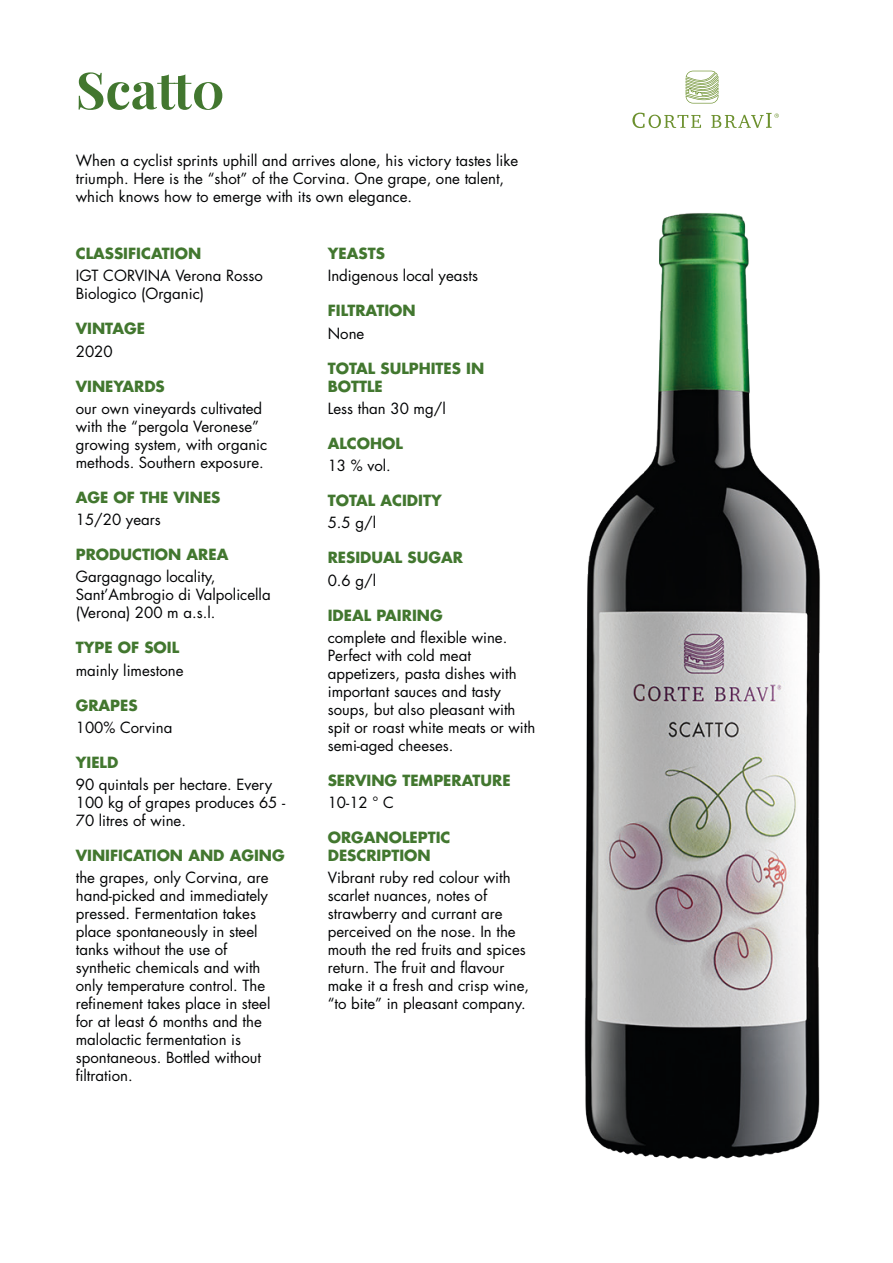
<style>
.page{position:relative;width:893px;height:1263px;background:#fff}
.page>*{position:absolute;margin:0;border:0;box-sizing:border-box;transform-origin:0 0}
.t1{font:700 51px "Playfair Display";color:#42772f}
.Stile_di_paragrafo_7{font:15px/18px "Futura Std";color:#020304}
.Stile_di_paragrafo_6{font:700 15px/18px "Futura Std";color:#42772f}
.Stile_di_paragrafo_6-2{font:15px/18px "Futura Std";color:#020304}
</style>
<div class="page">
<svg style="left:632px;top:113px;width:69px;height:15px"></svg>
<svg style="left:686px;top:71px;width:32px;height:32px"></svg>
<svg style="left:711px;top:113px;width:68px;height:15px"></svg>
<img style="left:584px;top:213px;width:236px;height:946px">
<p class="t1" style="left:76px;top:50px;width:150px">Scatt0</p>
<p class="Stile_di_paragrafo_6-2" style="left:76px;top:152px;width:444px">When a cyclist sprints uphill and arrives alone, his victory tastes like triumph. Here is the “shot” of the Corvina. One grape, one talent, which knows how to emerge with its own elegance.</p>
<p class="Stile_di_paragrafo_6" style="left:76px;top:244px;width:127px">CLASSIFICATION</p>
<p class="Stile_di_paragrafo_7" style="left:76px;top:267px;width:189px">IGT CORVINA Verona Rosso<br>Biologico (Organic)</p>
<p class="Stile_di_paragrafo_6" style="left:76px;top:319px;width:71px">VINTAGE</p>
<p class="Stile_di_paragrafo_7" style="left:76px;top:342px;width:38px">2020</p>
<p class="Stile_di_paragrafo_6" style="left:76px;top:377px;width:91px">VINEYARDS</p>
<p class="Stile_di_paragrafo_7" style="left:76px;top:399px;width:193px">our own vineyards cultivated with the “pergola Veronese” growing system, with organic methods. Southern exposure.</p>
<p class="Stile_di_paragrafo_6" style="left:76px;top:488px;width:146px">AGE OF THE VINES</p>
<p class="Stile_di_paragrafo_7" style="left:76px;top:511px;width:87px">15/20 years</p>
<p class="Stile_di_paragrafo_6" style="left:76px;top:545px;width:154px">PRODUCTION AREA</p>
<p class="Stile_di_paragrafo_7" style="left:76px;top:568px;width:196px">Gargagnago locality,<br>Sant’Ambrogio di Valpolicella (Verona) 200 m a.s.l.</p>
<p class="Stile_di_paragrafo_6" style="left:76px;top:638px;width:105px">TYPE OF SOIL</p>
<p class="Stile_di_paragrafo_7" style="left:76px;top:661px;width:109px">mainly limestone</p>
<p class="Stile_di_paragrafo_6" style="left:76px;top:696px;width:63px">GRAPES</p>
<p class="Stile_di_paragrafo_7" style="left:76px;top:718px;width:98px">100% Corvina</p>
<p class="Stile_di_paragrafo_6" style="left:76px;top:753px;width:44px">YIELD</p>
<p class="Stile_di_paragrafo_7" style="left:76px;top:776px;width:211px">90 quintals per hectare. Every<br>100 kg of grapes produces 65 -<br>70 litres of wine.</p>
<p class="Stile_di_paragrafo_6" style="left:76px;top:846px;width:210px">VINIFICATION AND AGING</p>
<p class="Stile_di_paragrafo_7" style="left:76px;top:869px;width:196px">the grapes, only Corvina, are hand-picked and immediately pressed. Fermentation takes place spontaneously in steel tanks without the use of synthetic chemicals and with only temperature control. The refinement takes place in steel for at least 6 months and the malolactic fermentation is spontaneous. Bottled without filtration.</p>
<p class="Stile_di_paragrafo_6" style="left:328px;top:244px;width:59px">YEASTS</p>
<p class="Stile_di_paragrafo_7" style="left:328px;top:267px;width:152px">Indigenous local yeasts</p>
<p class="Stile_di_paragrafo_6" style="left:328px;top:301px;width:89px">FILTRATION</p>
<p class="Stile_di_paragrafo_7" style="left:328px;top:324px;width:38px">None</p>
<p class="Stile_di_paragrafo_6" style="left:328px;top:359px;width:158px">TOTAL SULPHITES IN<br>BOTTLE</p>
<p class="Stile_di_paragrafo_7" style="left:328px;top:399px;width:119px">Less than 30 mg/l</p>
<p class="Stile_di_paragrafo_6" style="left:328px;top:434px;width:77px">ALCOHOL</p>
<p class="Stile_di_paragrafo_7" style="left:328px;top:457px;width:65px">13 % vol.</p>
<p class="Stile_di_paragrafo_6" style="left:328px;top:491px;width:115px">TOTAL ACIDITY</p>
<p class="Stile_di_paragrafo_7" style="left:328px;top:514px;width:50px">5.5 g/l</p>
<p class="Stile_di_paragrafo_6" style="left:328px;top:548px;width:137px">RESIDUAL SUGAR</p>
<p class="Stile_di_paragrafo_7" style="left:328px;top:571px;width:50px">0.6 g/l</p>
<p class="Stile_di_paragrafo_6" style="left:328px;top:606px;width:116px">IDEAL PAIRING</p>
<p class="Stile_di_paragrafo_7" style="left:328px;top:628px;width:209px">complete and flexible wine.<br>Perfect with cold meat appetizers, pasta dishes with important sauces and tasty soups, but also pleasant with spit or roast white meats or with semi-aged cheeses.</p>
<p class="Stile_di_paragrafo_6" style="left:328px;top:771px;width:184px">SERVING TEMPERATURE</p>
<p class="Stile_di_paragrafo_7" style="left:328px;top:794px;width:68px">10-12 ° C</p>
<p class="Stile_di_paragrafo_6" style="left:328px;top:828px;width:124px">ORGANOLEPTIC<br>DESCRIPTION</p>
<p class="Stile_di_paragrafo_7" style="left:328px;top:869px;width:203px">Vibrant ruby red colour with scarlet nuances, notes of strawberry and currant are perceived on the nose. In the mouth the red fruits and spices return. The fruit and flavour make it a fresh and crisp wine, “to bite” in pleasant company.</p>
</div>
